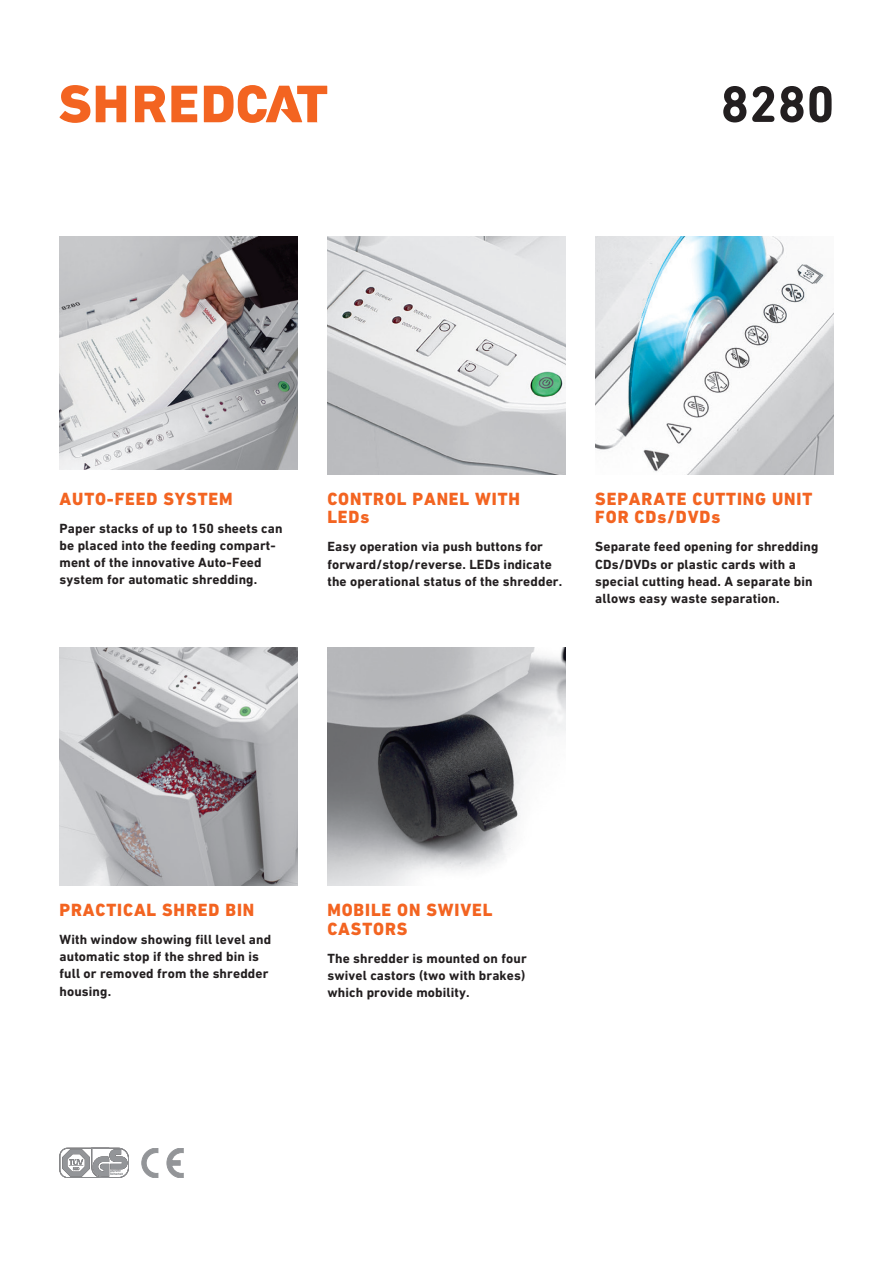
<style>
.page{position:relative;width:893px;height:1263px;background:#fff}
.page>*{position:absolute;margin:0;border:0;box-sizing:border-box;transform-origin:0 0}
.Zwischenüberschrift{font:700 52.05px "DIN Next Rounded LT Pro";color:#231f20}
.Zwischenüberschrift-2{font:800 18px/18.8px "DIN Next LT Pro";letter-spacing:.05em;color:#f36421}
.Zwischenüberschrift-3{font:700 13.5px/17.2px "DIN Next LT Pro";letter-spacing:.01em;color:#231f20}
</style>
<div class="page">
<svg style="left:60px;top:85px;width:30px;height:38px"></svg>
<svg style="left:96px;top:86px;width:30px;height:36px"></svg>
<svg style="left:204px;top:85px;width:123px;height:38px"></svg>
<svg style="left:135px;top:86px;width:62px;height:36px"></svg>
<img style="left:327px;top:236px;width:239px;height:238px">
<img style="left:595px;top:236px;width:238px;height:238px">
<img style="left:60px;top:647px;width:238px;height:238px">
<img style="left:60px;top:236px;width:238px;height:234px">
<img style="left:327px;top:648px;width:239px;height:238px">
<svg style="left:142px;top:1148px;width:16px;height:30px"></svg>
<svg style="left:167px;top:1148px;width:16px;height:30px"></svg>
<svg style="left:60px;top:1148px;width:69px;height:30px"></svg>
<p class="Zwischenüberschrift" style="left:721px;top:74px;width:115px">8280</p>
<p class="Zwischenüberschrift-2" style="left:60px;top:489px;width:174px">AUTO-FEED SYSTEM</p>
<p class="Zwischenüberschrift-3" style="left:60px;top:519px;width:225px">Paper stacks of up to 150 sheets can be placed into the feeding compart&shy;ment of the innovative Auto-Feed system for automatic shredding.</p>
<p class="Zwischenüberschrift-2" style="left:327px;top:489px;width:194px">CONTROL PANEL WITH<br>LEDs</p>
<p class="Zwischenüberschrift-3" style="left:327px;top:538px;width:236px">Easy operation via push buttons for forward/stop/reverse. LEDs indicate the operational status of the shredder.</p>
<p class="Zwischenüberschrift-2" style="left:595px;top:489px;width:218px">SEPARATE CUTTING UNIT<br>FOR CDs/DVDs</p>
<p class="Zwischenüberschrift-3" style="left:595px;top:538px;width:225px">Separate feed opening for shredding CDs/DVDs or plastic cards with a special cutting head. A separate bin allows easy waste separation.</p>
<p class="Zwischenüberschrift-2" style="left:60px;top:900px;width:196px">PRACTICAL SHRED BIN</p>
<p class="Zwischenüberschrift-3" style="left:60px;top:931px;width:213px">With window showing fill level and automatic stop if the shred bin is full or removed from the shredder housing.</p>
<p class="Zwischenüberschrift-2" style="left:327px;top:900px;width:167px">MOBILE ON SWIVEL<br>CASTORS</p>
<p class="Zwischenüberschrift-3" style="left:327px;top:949px;width:201px;text-align:justify">The shredder is mounted on four swivel castors (two with brakes) which provide mobility.</p>
</div>
